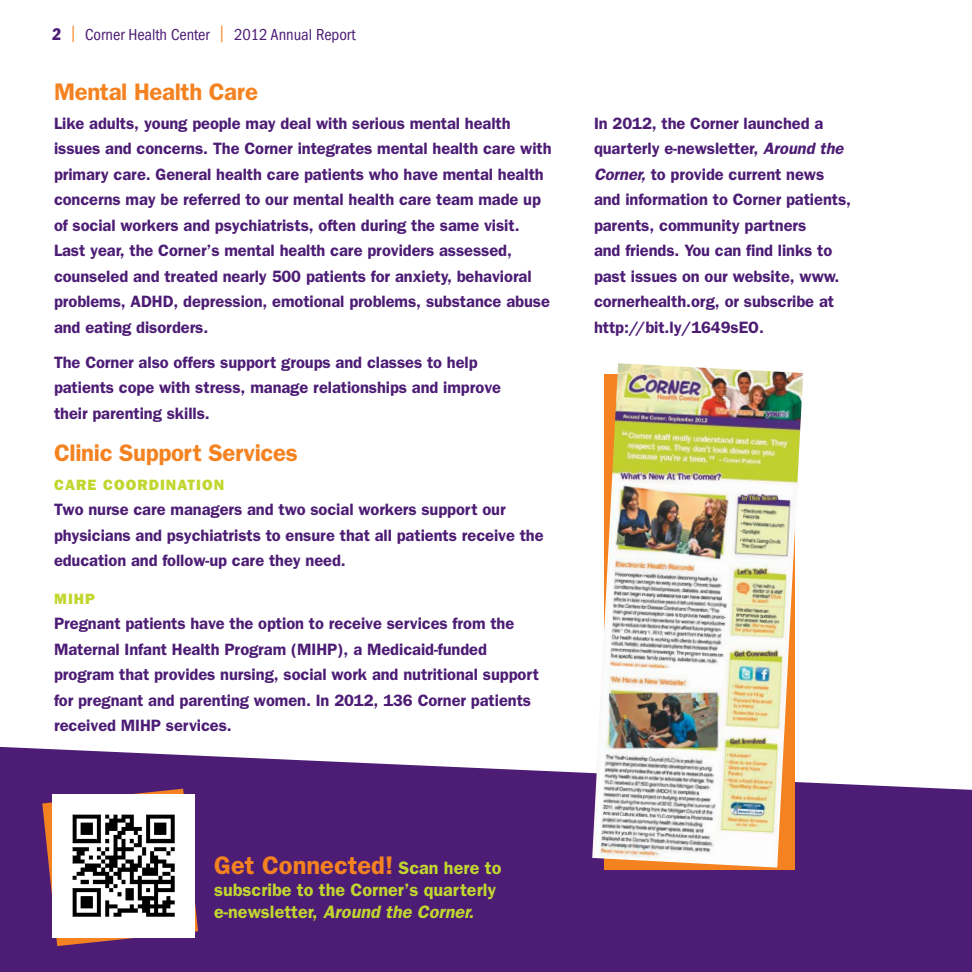
<style>
.page{position:relative;width:972px;height:972px;background:#fff}
.page>*{position:absolute;margin:0;border:0;box-sizing:border-box;transform-origin:0 0}
.t1{font:600 25.5px "Franklin Gothic";color:#f58220}
.t2{font:600 24px "Franklin Gothic";letter-spacing:-.015em;color:#f58220}
.t3{font:600 18px/21.6px "Franklin Gothic";color:#c1d72f}
.t4{font:600 16.5px/25.5px "Franklin Gothic";letter-spacing:-.005em;color:#4d1d75}
.t5{font:condensed 16.5px "ITC Franklin Gothic Std";letter-spacing:-.005em;color:#4d1d75}
.t6{font:800 15px "Franklin Gothic";letter-spacing:.075em;color:#c1d72f}
.s1{font-family:"Franklin Gothic"}
.s2{color:#f58220}
.s3{font-style:italic}
.s4{font-size:18px;color:#c1d72f}
</style>
<div class="page">
<svg style="left:0;top:747px;width:972px;height:225px;background:#5c3080"></svg>
<img style="left:592px;top:363px;width:211px;height:505px">
<svg style="left:42px;top:789px;width:156px;height:157px;background:#83496f"></svg>
<img style="left:52px;top:795px;width:142px;height:142px">
<p class="t5" style="left:52px;top:25px;width:305px"><span class="s1">2</span> <span class="s2">|</span> Corner Health Center <span class="s2">|</span> 2012 Annual Report</p>
<h2 class="t2" style="left:54px;top:78px;width:206px">Mental Health Care</h2>
<p class="t4" style="left:54px;top:110px;width:499px">Like adults, young people may deal with serious mental health issues and concerns. The Corner integrates mental health care with primary care. General health care patients who have mental health concerns may be referred to our mental health care team made up of social workers and psychiatrists, often during the same visit.<br>Last year, the Corner’s mental health care providers assessed, counseled and treated nearly 500 patients for anxiety, behavioral problems, ADHD, depression, emotional problems, substance abuse and eating disorders.</p>
<p class="t4" style="left:54px;top:349px;width:449px">The Corner also offers support groups and classes to help patients cope with stress, manage relationships and improve their parenting skills.</p>
<h2 class="t2" style="left:54px;top:439px;width:245px">Clinic Support Services</h2>
<p class="t6" style="left:54px;top:476px;width:172px">CARE COORDINATION</p>
<p class="t4" style="left:54px;top:496px;width:491px">Two nurse care managers and two social workers support our physicians and psychiatrists to ensure that all patients receive the education and follow-up care they need.</p>
<p class="t6" style="left:54px;top:590px;width:43px">MIHP</p>
<p class="t4" style="left:54px;top:610px;width:487px">Pregnant patients have the option to receive services from the Maternal Infant Health Program (MIHP), a Medicaid-funded program that provides nursing, social work and nutritional support for pregnant and parenting women. In 2012, 136 Corner patients received MIHP services.</p>
<p class="t4" style="left:594px;top:110px;width:259px">In 2012, the Corner launched a quarterly e-newsletter, <span class="s3">Around the<br>Corner,</span> to provide current news and information to Corner patients, parents, community partners<br>and friends. You can find links to past issues on our website, www. cornerhealth.org, or subscribe at http://bit.ly/1649sEO.</p>
<h1 class="t1" style="left:214px;top:851px;width:289px">Get Connected! <span class="s4">Scan here to</span></h1>
<p class="t3" style="left:214px;top:879px;width:283px">subscribe to the Corner’s quarterly e-newsletter, <span class="s3">Around the Corner.</span></p>
</div>
